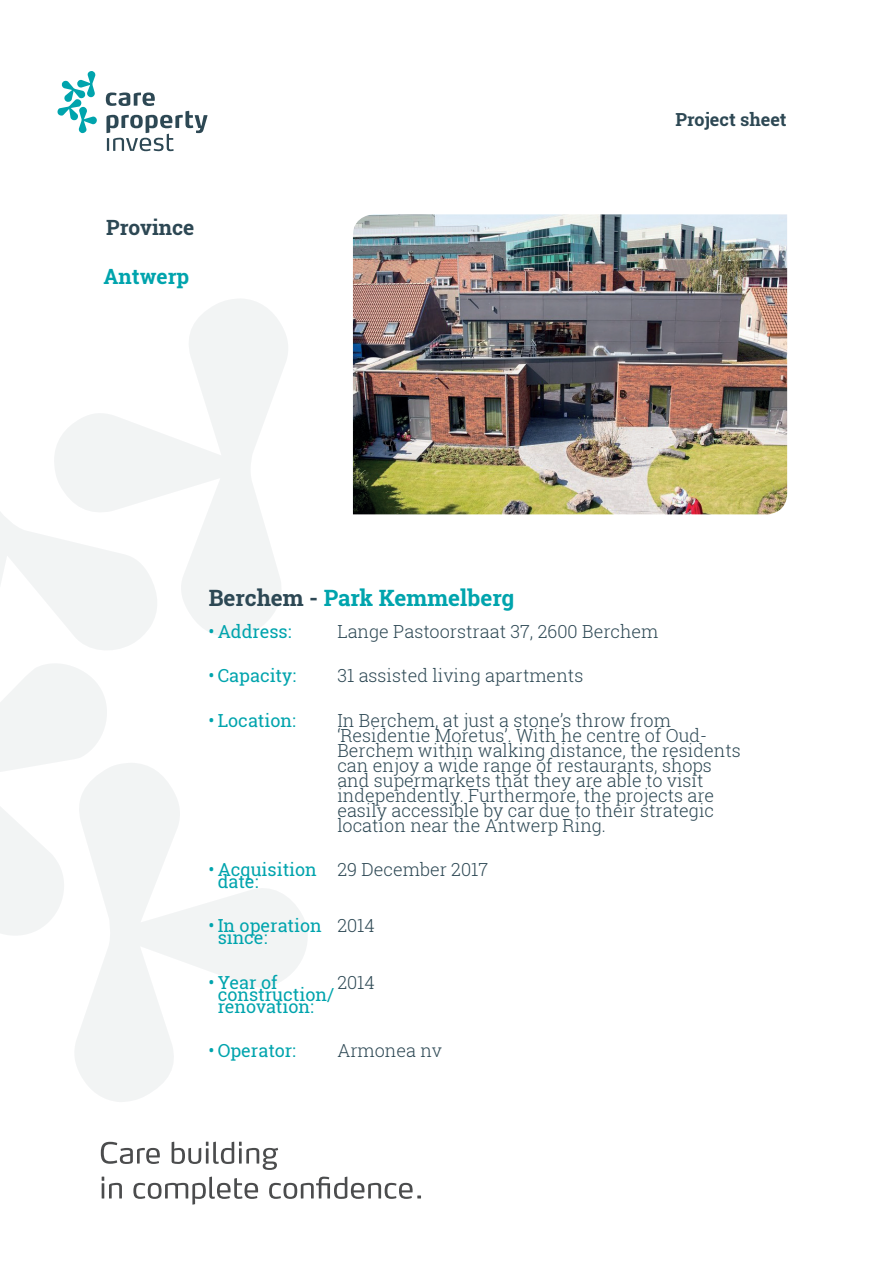
<style>
.page{position:relative;width:893px;height:1263px;background:#fff}
.page>*{position:absolute;margin:0;border:0;box-sizing:border-box;transform-origin:0 0}
.t1{font:700 22.5px "Roboto Slab";color:#00a4ad}
.t2{font:700 21px "Roboto Slab";color:#2d4854}
.t3{font:700 21px "Roboto Slab";color:#00a4ad}
.t4{font:300 18px/15px "Roboto Slab";color:#2d4854}
.t5{font:18px "Roboto Slab";color:#00a4ad}
.t6{font:700 18px "Roboto Slab";color:#2d4854}
.s1{color:#2d4854}
</style>
<div class="page">
<svg style="left:57px;top:71px;width:40px;height:62px"></svg>
<svg style="left:106px;top:92px;width:101px;height:59px"></svg>
<svg style="left:78px;top:299px;width:210px;height:338px"></svg>
<svg style="left:0;top:421px;width:160px;height:514px"></svg>
<svg style="left:73px;top:763px;width:234px;height:339px"></svg>
<svg style="left:101px;top:1142px;width:59px;height:22px"></svg>
<svg style="left:172px;top:1142px;width:106px;height:28px"></svg>
<svg style="left:102px;top:1176px;width:20px;height:22px"></svg>
<svg style="left:133px;top:1176px;width:125px;height:28px"></svg>
<svg style="left:269px;top:1176px;width:152px;height:23px"></svg>
<img style="left:353px;top:214px;width:434px;height:300px">
<p class="t2" style="left:106px;top:213px;width:90px">Province</p>
<p class="t3" style="left:103px;top:262px;width:87px">Antwerp</p>
<p class="t6" style="left:676px;top:107px;width:113px">Project sheet</p>
<p class="t1" style="left:209px;top:583px;width:307px"><span class="s1">Berchem -</span> Park Kemmelberg</p>
<p class="t5" style="left:208px;top:619px;width:85px">• Address:</p>
<p class="t4" style="left:337px;top:623px;width:323px">Lange Pastoorstraat 37, 2600 Berchem</p>
<p class="t5" style="left:208px;top:663px;width:89px">• Capacity:</p>
<p class="t4" style="left:337px;top:668px;width:248px">31 assisted living apartments</p>
<p class="t5" style="left:208px;top:708px;width:89px">• Location:</p>
<p class="t4" style="left:337px;top:712px;width:405px">In Berchem, at just a stone’s throw from ‘Residentie Moretus’. With he centre of Oud-Berchem within walking distance, the residents can enjoy a wide range of restaurants, shops and supermarkets that they are able to visit independently. Furthermore, the projects are easily accessible by car due to their strategic location near the Antwerp Ring.</p>
<p class="t5" style="left:208px;top:857px;width:110px">• Acquisition</p>
<p class="t4" style="left:337px;top:861px;width:153px">29 December 2017</p>
<p class="t5" style="left:218px;top:869px;width:42px">date:</p>
<p class="t5" style="left:208px;top:913px;width:115px">• In operation</p>
<p class="t5" style="left:218px;top:925px;width:51px">since:</p>
<p class="t4" style="left:337px;top:918px;width:39px">2014</p>
<p class="t5" style="left:208px;top:970px;width:71px">• Year of</p>
<p class="t5" style="left:218px;top:982px;width:118px">construction/</p>
<p class="t5" style="left:218px;top:994px;width:98px">renovation:</p>
<p class="t4" style="left:337px;top:974px;width:39px">2014</p>
<p class="t5" style="left:208px;top:1038px;width:89px">• Operator:</p>
<p class="t4" style="left:337px;top:1042px;width:106px">Armonea nv</p>
</div>
